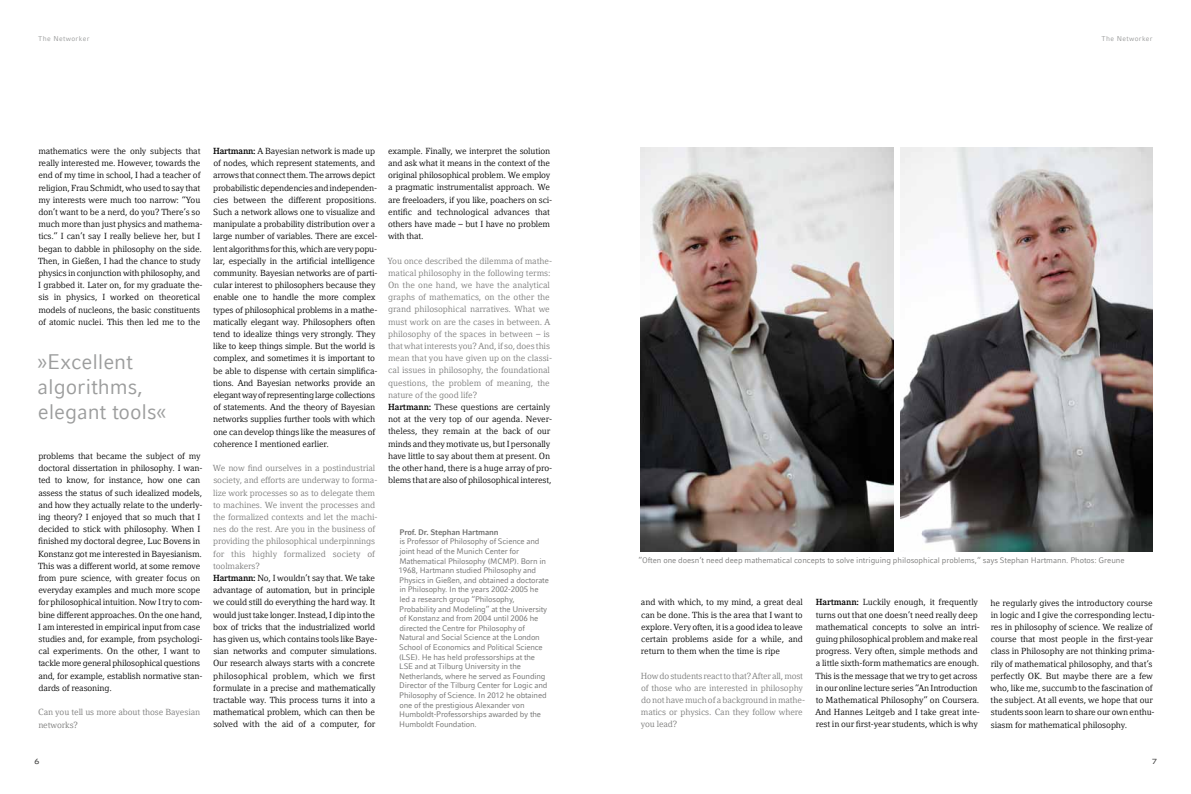
<style>
.page{position:relative;width:1191px;height:794px;background:#fff}
.page>*{position:absolute;margin:0;border:0;box-sizing:border-box;transform-origin:0 0}
.t1{font:21px/25px "LMU Compatil Fact";letter-spacing:-.005em;color:#9c9d9d}
.t2{font:10px "LMU Compatil Fact SC";color:#3b3b3a}
.t3{font:8.8px/12.2px "LMU Compatil Letter";letter-spacing:-.015em;color:#000}
.t4{font:8.8px/12.2px "LMU Compatil Letter";letter-spacing:-.01em;color:#7b7b7a}
.t5{font:8px/9.6px "LMU Compatil Fact";letter-spacing:-.02em;color:#6f6f6e}
.t6{font:8px "LMU Compatil Fact";letter-spacing:-.005em;color:#7b7b7a}
.t7{font:700 8px "LMU Compatil Fact";letter-spacing:-.02em;color:#6f6f6e}
.t8{font:7px "LMU Compatil Fact";letter-spacing:.05em;color:#9c9d9d}
.s1{font-weight:700}
.s2{color:#7b7b7a}
.s3{font-weight:700;color:#000}
.s4{color:#000}
</style>
<div class="page">
<img style="left:900px;top:147px;width:252px;height:404px">
<img style="left:641px;top:147px;width:252px;height:404px">
<p class="t8" style="left:38px;top:35px;width:53px">The Networker</p>
<p class="t8" style="left:1101px;top:35px;width:53px">The Networker</p>
<p class="t3" style="left:38px;top:145px;width:166px">mathematics were the only subjects that really interested me. However, towards the end of my time in school, I had a teacher of religion, Frau Schmidt, who used to say that my interests were much too narrow: “You don’t want to be a nerd, do you? There’s so much more than just physics and mathema&shy;tics.” I can’t say I really believe her, but I began to dabble in philosophy on the side.<br>Then, in Gießen, I had the chance to study physics in conjunction with philosophy, and I grabbed it. Later on, for my graduate the&shy;sis in physics, I worked on theoretical models of nucleons, the basic constituents of atomic nuclei. This then led me to the</p>
<h1 class="t1" style="left:37px;top:349px;width:131px">»Excellent algorithms, elegant tools«</h1>
<p class="t3" style="left:38px;top:450px;width:166px">problems that became the subject of my doctoral dissertation in philosophy. I wan&shy;ted to know, for instance, how one can assess the status of such idealized models, and how they actually relate to the underly&shy;ing theory? I enjoyed that so much that I decided to stick with philosophy. When I finished my doctoral degree, Luc Bovens in Konstanz got me interested in Bayesianism.<br>This was a different world, at some remove from pure science, with greater focus on everyday examples and much more scope for philosophical intuition. Now I try to com&shy;bine different approaches. On the one hand, I am interested in empirical input from case studies and, for example, from psychologi&shy;cal experiments. On the other, I want to tackle more general philosophical questions and, for example, establish normative stan&shy;dards of reasoning.</p>
<p class="t4" style="left:38px;top:706px;width:163px">Can you tell us more about those Bayesian networks?</p>
<p class="t3" style="left:213px;top:145px;width:166px"><span class="s1">Hartmann:</span> A Bayesian network is made up of nodes, which represent statements, and arrows that connect them. The arrows depict probabilistic dependencies and independen&shy;cies between the different propositions.<br>Such a network allows one to visualize and manipulate a probability distribution over a large number of variables. There are excel&shy;lent algorithms for this, which are very popu&shy;lar, especially in the artificial intelligence community. Bayesian networks are of parti&shy;cular interest to philosophers because they enable one to handle the more complex types of philosophical problems in a mathe&shy;matically elegant way. Philosophers often tend to idealize things very strongly. They like to keep things simple. But the world is complex, and sometimes it is important to be able to dispense with certain simplifica&shy;tions. And Bayesian networks provide an elegant way of representing large collections of statements. And the theory of Bayesian networks supplies further tools with which one can develop things like the measures of coherence I mentioned earlier.</p>
<p class="t3" style="left:213px;top:462px;width:166px"><span class="s2">We now find ourselves in a postindustrial society, and efforts are underway to forma&shy;lize work processes so as to delegate them to machines. We invent the processes and the formalized contexts and let the machi&shy;nes do the rest. Are you in the business of providing the philosophical underpinnings for this highly formalized society of toolmakers?<br></span><span class="s1">Hartmann:</span> No, I wouldn’t say that. We take advantage of automation, but in principle we could still do everything the hard way. It would just take longer. Instead, I dip into the box of tricks that the industrialized world has given us, which contains tools like Baye&shy;sian networks and computer simulations.<br>Our research always starts with a concrete philosophical problem, which we first formulate in a precise and mathematically tractable way. This process turns it into a mathematical problem, which can then be solved with the aid of a computer, for</p>
<p class="t3" style="left:388px;top:145px;width:166px">example. Finally, we interpret the solution and ask what it means in the context of the original philosophical problem. We employ a pragmatic instrumentalist approach. We are freeloaders, if you like, poachers on sci&shy;entific and technological advances that others have made – but I have no problem with that.</p>
<p class="t4" style="left:387px;top:254px;width:166px">You once described the dilemma of mathe&shy;matical philosophy in the following terms:<br>On the one hand, we have the analytical graphs of mathematics, on the other the grand philosophical narratives. What we must work on are the cases in between. A philosophy of the spaces in between – is that what interests you? And, if so, does this mean that you have given up on the classi&shy;cal issues in philosophy, the foundational questions, the problem of meaning, the nature of the good life?<br><span class="s3">Hartmann:</span> <span class="s4">These questions are certainly not at the very top of our agenda. Never&shy;theless, they remain at the back of our minds and they motivate us, but I personally have little to say about them at present. On the other hand, there is a huge array of pro&shy;blems that are also of philosophical interest,</span></p>
<p class="t7" style="left:399px;top:527px;width:101px">Prof. Dr. Stephan Hartmann</p>
<p class="t5" style="left:398px;top:537px;width:152px">is Professor of Philosophy of Science and joint head of the Munich Center for Mathematical Philosophy (MCMP). Born in 1968, Hartmann studied Philosophy and Physics in Gießen, and obtained a doctorate in Philosophy. In the years 2002-2005 he led a research group “Philosophy, Probability and Modeling” at the University of Konstanz and from 2004 until 2006 he directed the Centre for Philosophy of Natural and Social Science at the London School of Economics and Political Science (LSE). He has held professorships at the LSE and at Tilburg University in the Netherlands, where he served as Founding Director of the Tilburg Center for Logic and Philosophy of Science. In 2012 he obtained one of the prestigious Alexander von Humboldt-Professorships awarded by the Humboldt Foundation.</p>
<p class="t6" style="left:638px;top:556px;width:487px">”Often one doesn‘t need deep mathematical concepts to solve intriguing philosophical problems,“ says Stephan Hartmann. Photos: Greune</p>
<p class="t3" style="left:641px;top:596px;width:163px;text-align:justify">and with which, to my mind, a great deal can be done. This is the area that I want to explore. Very often, it is a good idea to leave certain problems aside for a while, and return to them when the time is ripe</p>
<p class="t4" style="left:640px;top:669px;width:166px">How do students react to that? After all, most of those who are interested in philosophy do not have much of a background in mathe&shy;matics or physics. Can they follow where you lead?</p>
<p class="t3" style="left:815px;top:596px;width:166px"><span class="s1">Hartmann:</span> Luckily enough, it frequently turns out that one doesn’t need really deep mathematical concepts to solve an intri&shy;guing philosophical problem and make real progress. Very often, simple methods and a little sixth-form mathematics are enough.<br>This is the message that we try to get across in our online lecture series “An Introduction to Mathematical Philosophy” on Coursera.<br>And Hannes Leitgeb and I take great inte&shy;rest in our first-year students, which is why</p>
<p class="t3" style="left:990px;top:596px;width:166px">he regularly gives the introductory course in logic and I give the corresponding lectu&shy;res in philosophy of science. We realize of course that most people in the first-year class in Philosophy are not thinking prima&shy;rily of mathematical philosophy, and that’s perfectly OK. But maybe there are a few who, like me, succumb to the fascination of the subject. At all events, we hope that our students soon learn to share our own enthu&shy;siasm for mathematical philosophy.</p>
<p class="t2" style="left:34px;top:755px;width:7px">6</p>
<p class="t2" style="left:1151px;top:755px;width:7px">7</p>
</div>
